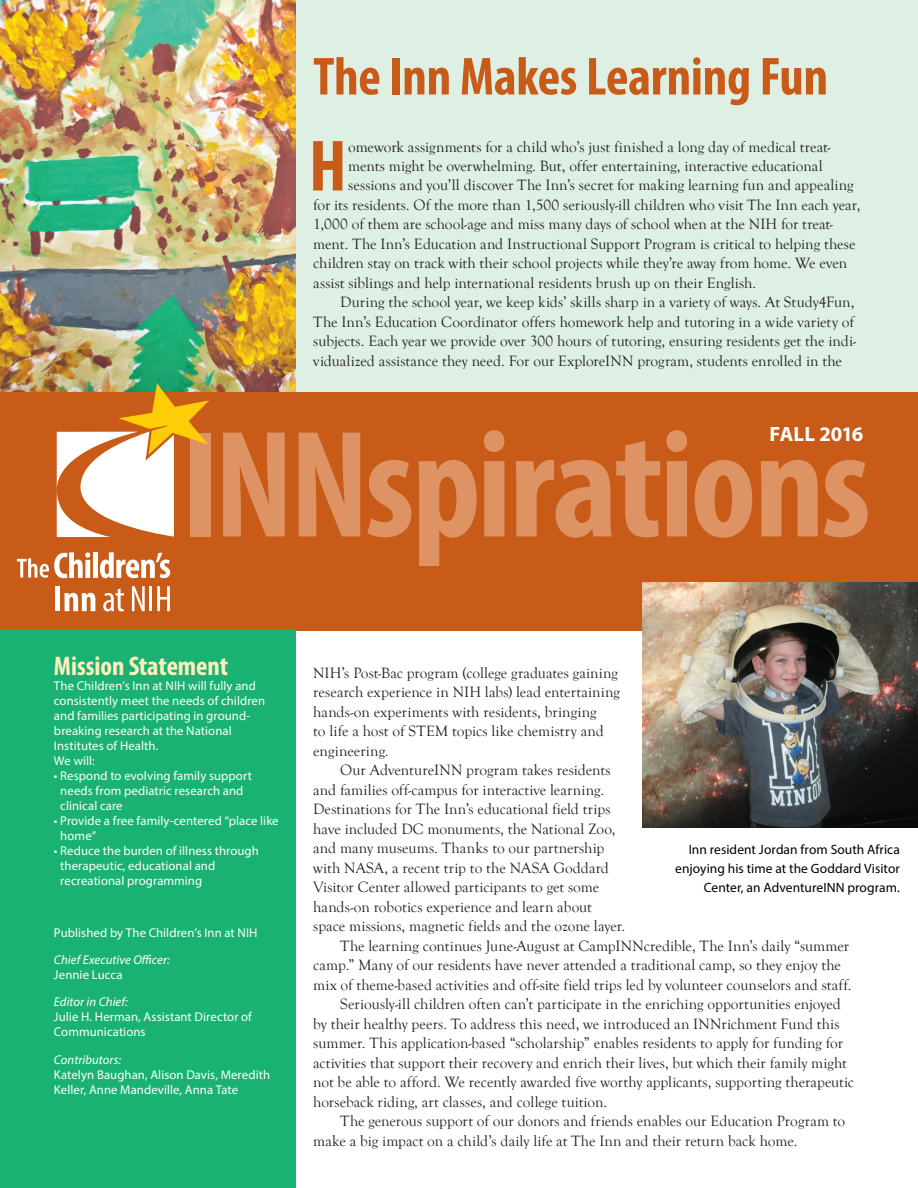
<style>
.page{position:relative;width:918px;height:1188px;background:#fff}
.page>*{position:absolute;margin:0;border:0;box-sizing:border-box;transform-origin:0 0}
.t1{font:700 condensed 154.05px "Myriad Pro";letter-spacing:-.02em;color:#dd9363}
.t2{font:700 condensed 73.2px "Myriad Pro";color:#c85b18}
.t3{font:700 condensed 54px "Myriad Pro";letter-spacing:-.005em;color:#c85b18}
.t4{font:700 condensed 27px "Myriad Pro";letter-spacing:-.005em;color:#fef0bc}
.t5{font:700 20.7px "Myriad Pro";letter-spacing:-.02em;color:#fff}
.t6{font:15.3px/19.5px "Goudy Old Style T";letter-spacing:.005em;color:#231f20}
.t7{font:13.5px/19.5px "Myriad Pro";letter-spacing:.005em;color:#000;text-align:right}
.t8{font:12.75px/15px "Myriad Pro";letter-spacing:.005em;color:#fff}
.t9{font:italic 12.75px "Myriad Pro";color:#fff}
.s1{font-size:15px;color:#fff}
</style>
<div class="page">
<div style="left:0;top:392px;width:918px;height:239px;background:#c85b18"></div>
<div style="left:0;top:631px;width:295px;height:557px;background:#19b273"></div>
<div style="left:295px;top:0;width:623px;height:392px;background:#deefe4"></div>
<img style="left:0;top:0;width:295px;height:392px">
<svg style="left:57px;top:383px;width:152px;height:154px"></svg>
<div style="left:93px;top:552px;width:5px;height:26px;background:#fff"></div>
<svg style="left:100px;top:552px;width:70px;height:26px"></svg>
<div style="left:55px;top:586px;width:5px;height:25px;background:#fff"></div>
<svg style="left:64px;top:593px;width:31px;height:18px"></svg>
<svg style="left:103px;top:589px;width:21px;height:22px"></svg>
<svg style="left:132px;top:586px;width:13px;height:25px"></svg>
<hr style="left:149px;top:586px;width:3px;height:25px;background:#fff">
<svg style="left:157px;top:586px;width:13px;height:25px"></svg>
<svg style="left:17px;top:552px;width:73px;height:26px"></svg>
<img style="left:643px;top:582px;width:275px;height:245px">
<h3 class="t3" style="left:313px;top:43px;width:516px">The Inn Makes Learning Fun</h3>
<h2 class="t2" style="left:309px;top:120px;width:39px">H</h2>
<p class="t6" style="left:348px;top:137px;width:484px">omework assignments for a child who’s just finished a long day of medical treat-</p>
<p class="t6" style="left:348px;top:157px;width:476px">ments might be overwhelming. But, offer entertaining, interactive educational</p>
<p class="t6" style="left:348px;top:176px;width:507px">sessions and you’ll discover The Inn’s secret for making learning fun and appealing</p>
<p class="t6" style="left:313px;top:196px;width:549px">for its residents. Of the more than 1,500 seriously-ill children who visit The Inn each year,</p>
<p class="t6" style="left:313px;top:215px;width:521px">1,000 of them are school-age and miss many days of school when at the NIH for treat-</p>
<p class="t6" style="left:313px;top:235px;width:544px">ment. The Inn’s Education and Instructional Support Program is critical to helping these</p>
<p class="t6" style="left:313px;top:254px;width:536px">children stay on track with their school projects while they’re away from home. We even</p>
<p class="t6" style="left:313px;top:274px;width:445px">assist siblings and help international residents brush up on their English.</p>
<p class="t6" style="left:340px;top:293px;width:516px">During the school year, we keep kids’ skills sharp in a variety of ways. At Study4Fun,</p>
<p class="t6" style="left:313px;top:313px;width:542px">The Inn’s Education Coordinator offers homework help and tutoring in a wide variety of</p>
<p class="t6" style="left:313px;top:332px;width:544px">subjects. Each year we provide over 300 hours of tutoring, ensuring residents get the indi-</p>
<p class="t6" style="left:313px;top:352px;width:530px">vidualized assistance they need. For our ExploreINN program, students enrolled in the</p>
<h3 class="t5" style="left:769px;top:420px;width:95px">FALL 2016</h3>
<h1 class="t1" style="left:182px;top:389px;width:691px">INNspirations</h1>
<h3 class="t4" style="left:54px;top:649px;width:176px">Mission Statement</h3>
<p class="t8" style="left:54px;top:678px;width:213px">The Children’s Inn at NIH will fully and consistently meet the needs of children and families participating in ground&shy;breaking research at the National<br>Institutes of Health.<br>We will:</p>
<p class="t8" style="left:60px;top:768px;width:193px;text-indent:-6px">• Respond to evolving family support needs from pediatric research and clinical care</p>
<p class="t8" style="left:60px;top:813px;width:220px;text-indent:-6px">• Provide a free family-centered “place like home”</p>
<p class="t8" style="left:60px;top:843px;width:200px;text-indent:-6px">• Reduce the burden of illness through therapeutic, educational and recreational programming</p>
<p class="t8" style="left:54px;top:925px;width:205px">Published by The Children’s Inn at NIH</p>
<p class="t9" style="left:54px;top:952px;width:117px">Chief Executive Officer:</p>
<p class="t8" style="left:54px;top:967px;width:70px">Jennie Lucca</p>
<p class="t9" style="left:54px;top:994px;width:76px">Editor in Chief:</p>
<p class="t8" style="left:54px;top:1009px;width:200px">Julie H. Herman, Assistant Director of<br>Communications</p>
<p class="t9" style="left:54px;top:1051px;width:69px">Contributors:</p>
<p class="t8" style="left:54px;top:1067px;width:218px">Katelyn Baughan, Alison Davis, Meredith<br>Keller, Anne Mandeville, Anna Tate</p>
<p class="t6" style="left:313px;top:664px;width:308px">NIH’s Post-Bac program (college graduates gaining research experience in NIH labs) lead entertaining hands-on experiments with residents, bringing<br>to life a host of STEM topics like chemistry and engineering.</p>
<p class="t6" style="left:340px;top:761px;width:272px">Our AdventureINN program takes residents</p>
<p class="t6" style="left:313px;top:781px;width:292px">and families off-campus for interactive learning.</p>
<p class="t6" style="left:313px;top:800px;width:299px">Destinations for The Inn’s educational field trips</p>
<p class="t6" style="left:313px;top:819px;width:304px">have included DC monuments, the National Zoo,</p>
<p class="t6" style="left:313px;top:839px;width:293px">and many museums. Thanks to our partnership</p>
<p class="t6" style="left:313px;top:858px;width:297px">with NASA, a recent trip to the NASA Goddard</p>
<p class="t6" style="left:313px;top:878px;width:288px">Visitor Center allowed participants to get some</p>
<p class="t6" style="left:313px;top:897px;width:280px">hands-on robotics experience and learn about</p>
<p class="t6" style="left:313px;top:917px;width:314px">space missions, magnetic fields and the ozone layer.</p>
<p class="t6" style="left:340px;top:936px;width:511px">The learning continues June-August at CampINNcredible, The Inn’s daily “summer</p>
<p class="t6" style="left:313px;top:956px;width:529px">camp.” Many of our residents have never attended a traditional camp, so they enjoy the</p>
<p class="t6" style="left:313px;top:975px;width:540px">mix of theme-based activities and off-site field trips led by volunteer counselors and staff.</p>
<p class="t6" style="left:340px;top:995px;width:502px">Seriously-ill children often can’t participate in the enriching opportunities enjoyed</p>
<p class="t6" style="left:313px;top:1014px;width:528px">by their healthy peers. To address this need, we introduced an INNrichment Fund this</p>
<p class="t6" style="left:313px;top:1034px;width:531px">summer. This application-based “scholarship” enables residents to apply for funding for</p>
<p class="t6" style="left:313px;top:1053px;width:535px">activities that support their recovery and enrich their lives, but which their family might</p>
<p class="t6" style="left:313px;top:1073px;width:542px">not be able to afford. We recently awarded five worthy applicants, supporting therapeutic</p>
<p class="t6" style="left:313px;top:1092px;width:296px">horseback riding, art classes, and college tuition.</p>
<p class="t6" style="left:340px;top:1112px;width:507px">The generous support of our donors and friends enables our Education Program to</p>
<p class="t6" style="left:313px;top:1131px;width:486px">make a big impact on a child’s daily life at The Inn and their return back home.</p>
<p class="t7" style="left:657px;top:839px;width:245px"><span class="s1">DC D</span>Inn resident Jordan from South Africa enjoying his time at the Goddard Visitor<br>Center, an AdventureINN program.</p>
</div>
